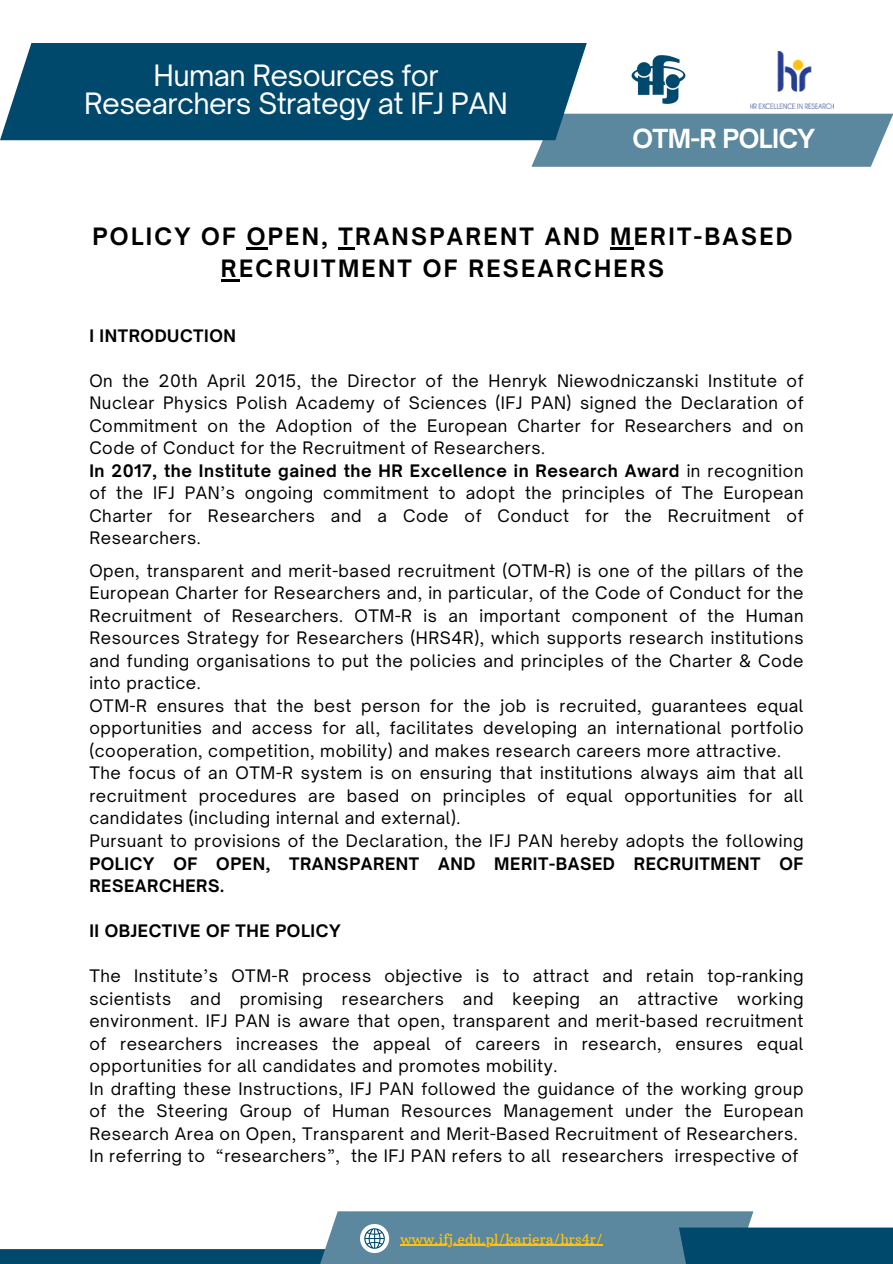
<style>
.page{position:relative;width:893px;height:1264px;background:#fff}
.page>*{position:absolute;margin:0;border:0;box-sizing:border-box;transform-origin:0 0}
.t1{font:28.2px/28.2px "Open Sauce One";letter-spacing:-.02em;color:#fff;text-align:center}
.t2{font:700 25.2px "Open Sauce One";letter-spacing:-.02em;color:#fff}
.t3{font:700 22.95px/31.5px "Open Sauce One";letter-spacing:.1em;color:#000;text-align:center}
.t4{font:16.5px/22.5px "Open Sauce One";letter-spacing:.035em;color:#000}
.t5{font:700 16.5px "Open Sauce One";letter-spacing:.035em;color:#000}
.t6{font:13.65px "Arbutus Slab";color:#ffc20e}
.s1{font-weight:700}
</style>
<div class="page">
<div style="left:0;top:1248px;width:539px;height:15px;background:#00496c"></div>
<div style="left:296px;top:1211px;width:457px;height:52px;background:#5b889e"></div>
<div style="left:679px;top:1227px;width:213px;height:36px;background:#00496c"></div>
<svg style="left:360px;top:1224px;width:29px;height:28px"></svg>
<hr style="left:400px;top:1244px;width:202px;height:1px;background:#ffc20e">
<img style="left:631px;top:55px;width:55px;height:49px">
<div style="left:531px;top:114px;width:361px;height:53px;background:#5b889e"></div>
<div style="left:0;top:43px;width:586px;height:97px;background:#00496c"></div>
<img style="left:750px;top:52px;width:83px;height:56px">
<hr style="left:247px;top:248px;width:21px;height:2px;background:#000">
<svg style="left:338px;top:248px;width:17px;height:2px"></svg>
<hr style="left:610px;top:248px;width:23px;height:2px;background:#000">
<svg style="left:221px;top:279px;width:18px;height:2px"></svg>
<p class="t1" style="left:84px;top:61px;width:425px">Human Resources for<br>Researchers Strategy at IFJ PAN</p>
<h1 class="t2" style="left:632px;top:123px;width:184px">OTM-R POLICY</h1>
<p class="t3" style="left:92px;top:221px;width:701px">POLICY OF OPEN, TRANSPARENT AND MERIT-BASED<br>RECRUITMENT OF RESEARCHERS</p>
<p class="t5" style="left:89px;top:325px;width:148px">I INTRODUCTION</p>
<p class="t4" style="left:89px;top:369px;width:715px">On the 20th April 2015, the Director of the Henryk Niewodniczanski Institute of Nuclear Physics Polish Academy of Sciences (IFJ PAN) signed the Declaration of Commitment on the Adoption of the European Charter for Researchers and on Code of Conduct for the Recruitment of Researchers.<br><span class="s1">In 2017, the Institute gained the HR Excellence in Research Award</span> in recognition of the IFJ PAN’s ongoing commitment to adopt the principles of The European Charter for Researchers and a Code of Conduct for the Recruitment of Researchers.</p>
<p class="t4" style="left:89px;top:559px;width:715px">Open, transparent and merit-based recruitment (OTM-R) is one of the pillars of the European Charter for Researchers and, in particular, of the Code of Conduct for the Recruitment of Researchers. OTM-R is an important component of the Human Resources Strategy for Researchers (HRS4R), which supports research institutions and funding organisations to put the policies and principles of the Charter &amp; Code into practice.<br>OTM-R ensures that the best person for the job is recruited, guarantees equal opportunities and access for all, facilitates developing an international portfolio (cooperation, competition, mobility) and makes research careers more attractive.<br>The focus of an OTM-R system is on ensuring that institutions always aim that all recruitment procedures are based on principles of equal opportunities for all candidates (including internal and external).<br>Pursuant to provisions of the Declaration, the IFJ PAN hereby adopts the following <span class="s1">POLICY OF OPEN, TRANSPARENT AND MERIT-BASED RECRUITMENT OF RESEARCHERS.</span></p>
<p class="t5" style="left:89px;top:920px;width:253px">II OBJECTIVE OF THE POLICY</p>
<p class="t4" style="left:89px;top:964px;width:715px">The Institute’s OTM-R process objective is to attract and retain top-ranking scientists and promising researchers and keeping an attractive working environment. IFJ PAN is aware that open, transparent and merit-based recruitment of researchers increases the appeal of careers in research, ensures equal opportunities for all candidates and promotes mobility.<br>In drafting these Instructions, IFJ PAN followed the guidance of the working group of the Steering Group of Human Resources Management under the European Research Area on Open, Transparent and Merit-Based Recruitment of Researchers.<br>In referring to “researchers”, the IFJ PAN refers to all researchers irrespective of</p>
<h2 class="t6" style="left:400px;top:1230px;width:204px">www.ifj.edu.pl/kariera/hrs4r/</h2>
</div>
